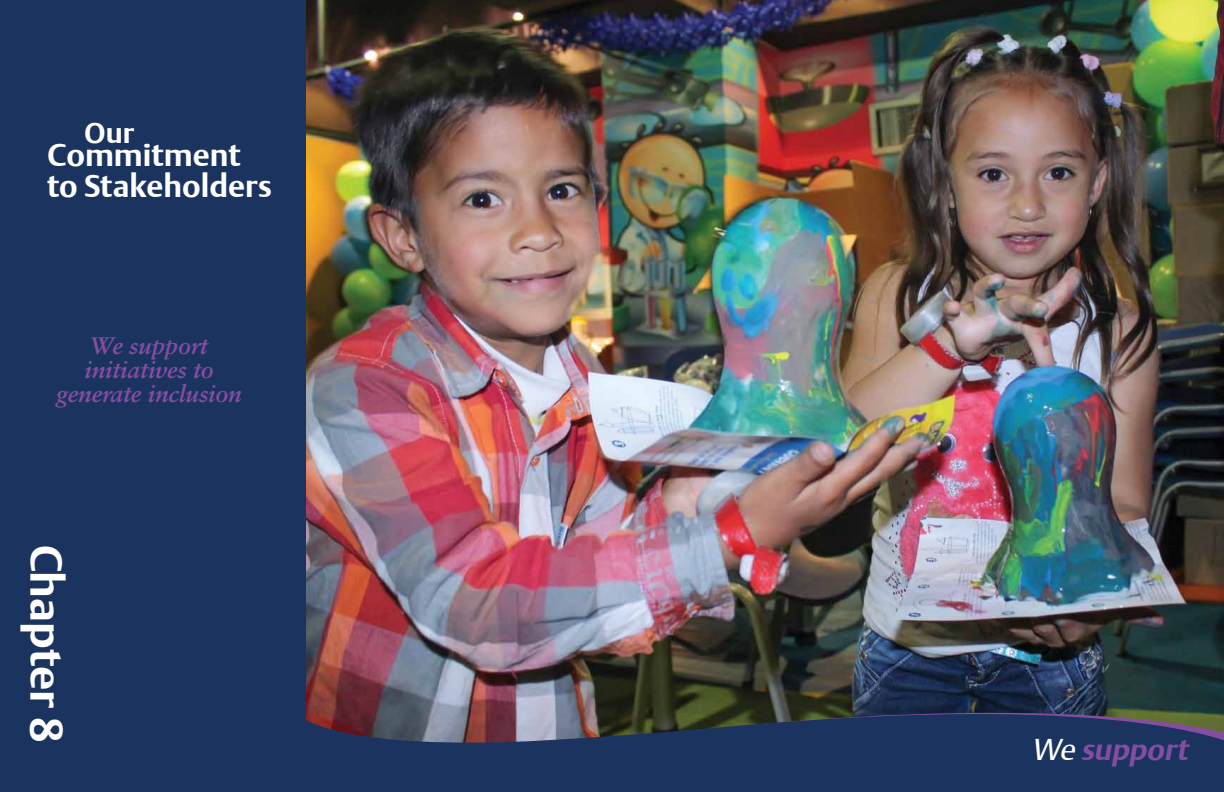
<style>
.page{position:relative;width:1224px;height:792px;background:#fff}
.page>*{position:absolute;margin:0;border:0;box-sizing:border-box;transform-origin:0 0}
.t1{font:700 45.2px "DTL Argo T";letter-spacing:-.005em;color:#fff}
.t2{font:700 31.7px "DTL Argo T";color:#fff}
.t3{font:700 31.6px "DTL Argo T";color:#fff}
.t4{font:italic 700 30px "DTL Argo T";color:#844e9f}
.t5{font:700 28.9px "DTL Argo T";color:#fff}
.t6{font:italic 700 24px/24px "Sabon LT Std";letter-spacing:-.01em;color:#844e9f;text-align:center}
.s1{font-weight:400;color:#fff}
</style>
<div class="page">
<img style="left:306px;top:0;width:918px;height:690px">
<svg style="left:306px;top:690px;width:918px;height:102px;background:#283856"></svg>
<svg style="left:306px;top:714px;width:918px;height:33px;background:#38415b"></svg>
<div style="left:0;top:0;width:306px;height:792px;background:#1a335f"></div>
<p class="t5" style="left:85px;top:115px;width:51px">Our</p>
<h3 class="t3" style="left:47px;top:167px;width:226px">to Stakeholders</h3>
<h2 class="t2" style="left:48px;top:136px;width:195px">Commitment</h2>
<p class="t6" style="left:56px;top:333px;width:187px">We support initiatives to generate inclusion</p>
<h1 class="t1" style="left:73px;top:545px;width:200px;rotate:90deg">Chapter 8</h1>
<p class="t4" style="left:1032px;top:732px;width:164px"><span class="s1">We</span> support</p>
</div>
